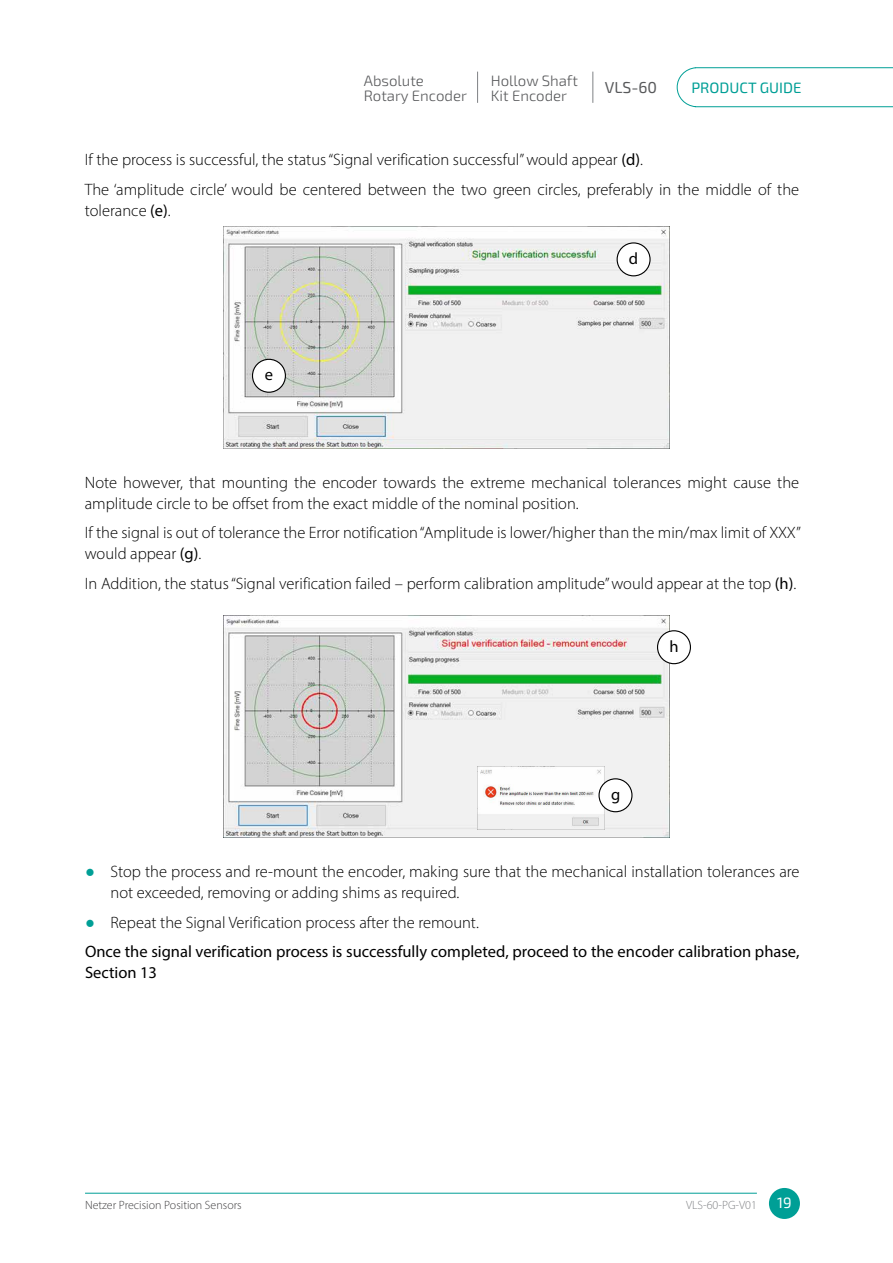
<style>
.page{position:relative;width:893px;height:1263px;background:#fff}
.page>*{position:absolute;margin:0;border:0;box-sizing:border-box;transform-origin:0 0}
.t1{font:300 16.5px/21px "Myriad Pro";color:#000}
.t2{font:16.5px/29.5px "Myriad Pro";color:#000}
.t3{font:15.9px "Exo 2";color:#58595b}
.t4{font:300 15px/15px "Exo 2";color:#58595b}
.t5{font:15px "Exo 2";color:#009f96}
.t6{font:15px "Exo 2";color:#fff}
.t7{font:300 12px "Myriad Pro";color:#414042}
.t8{font:300 12px "Myriad Pro";color:#808285}
.s1{font-weight:400}
.s2{font-family:"Calibri";font-weight:400;color:#009f96}
.s3{font-family:"Calibri";color:#009f96}
.s4{font-weight:300}
</style>
<div class="page">
<svg style="left:676px;top:67px;width:217px;height:40px"></svg>
<div style="left:769px;top:1188px;width:31px;height:31px;background:#009f96;border-radius:50%"></div>
<hr style="left:85px;top:1193px;width:672px;height:1px;background:#009f96">
<hr style="left:592px;top:72px;width:1px;height:31px;background:#808285">
<hr style="left:477px;top:72px;width:1px;height:31px;background:#808285">
<img style="left:223px;top:226px;width:447px;height:223px">
<div style="left:617px;top:243px;width:33px;height:33px;background:#fff;border-radius:50%"></div>
<div style="left:617px;top:242px;width:34px;height:34px;border:1px solid #000;border-radius:50%"></div>
<div style="left:252px;top:359px;width:33px;height:33px;background:#fff;border-radius:50%"></div>
<div style="left:252px;top:359px;width:34px;height:34px;border:1px solid #000;border-radius:50%"></div>
<img style="left:223px;top:616px;width:447px;height:221px">
<img style="left:477px;top:767px;width:128px;height:62px">
<div style="left:599px;top:779px;width:33px;height:33px;background:#fff;border-radius:50%"></div>
<div style="left:598px;top:778px;width:34px;height:34px;border:1px solid #000;border-radius:50%"></div>
<div style="left:657px;top:631px;width:33px;height:33px;background:#fff;border-radius:50%"></div>
<div style="left:657px;top:630px;width:34px;height:34px;border:1px solid #000;border-radius:50%"></div>
<p class="t4" style="left:364px;top:73px;width:105px">Absolute<br>Rotary Encoder</p>
<p class="t4" style="left:491px;top:73px;width:89px">Hollow Shaft<br>Kit Encoder</p>
<p class="t3" style="left:605px;top:78px;width:54px">VLS-60</p>
<p class="t5" style="left:691px;top:79px;width:112px">PRODUCT GUIDE</p>
<p class="t1" style="left:85px;top:145px;width:716px;line-height:29.5px">If the process is successful, the status “Signal verification successful” would appear <span class="s1">(d)</span>.<br>The ‘amplitude circle’ would be centered between the two green circles, preferably in the middle of the</p>
<p class="t1" style="left:85px;top:200px;width:87px">tolerance <span class="s1">(e)</span>.</p>
<p class="t2" style="left:629px;top:243px;width:11px">d</p>
<p class="t2" style="left:265px;top:360px;width:10px">e</p>
<p class="t1" style="left:85px;top:472px;width:716px">Note however, that mounting the encoder towards the extreme mechanical tolerances might cause the amplitude circle to be offset from the exact middle of the nominal position.</p>
<p class="t1" style="left:85px;top:522px;width:717px">If the signal is out of tolerance the Error notification “Amplitude is lower/higher than the min/max limit of XXX” would appear <span class="s1">(g)</span>.</p>
<p class="t1" style="left:85px;top:573px;width:713px">In Addition, the status “Signal verification failed – perform calibration amplitude” would appear at the top <span class="s1">(h)</span>.</p>
<p class="t2" style="left:670px;top:631px;width:11px">h</p>
<p class="t2" style="left:611px;top:779px;width:11px">g</p>
<p class="t1" style="left:111px;top:861px;width:690px;text-indent:-26px"><span class="s2">●</span> Stop the process and re-mount the encoder, making sure that the mechanical installation tolerances are not exceeded, removing or adding shims as required.</p>
<p class="t2" style="left:85px;top:907px;width:716px"><span class="s3">●</span> <span class="s4">Repeat the Signal Verification process after the remount.<br></span>Once the signal verification process is successfully completed, proceed to the encoder calibration phase,</p>
<p class="t2" style="left:85px;top:957px;width:74px">Section 13</p>
<p class="t7" style="left:85px;top:1198px;width:158px">Netzer Precision Position Sensors</p>
<p class="t6" style="left:777px;top:1194px;width:16px">19</p>
<p class="t8" style="left:686px;top:1198px;width:72px">VLS-60-PG-V01</p>
</div>
